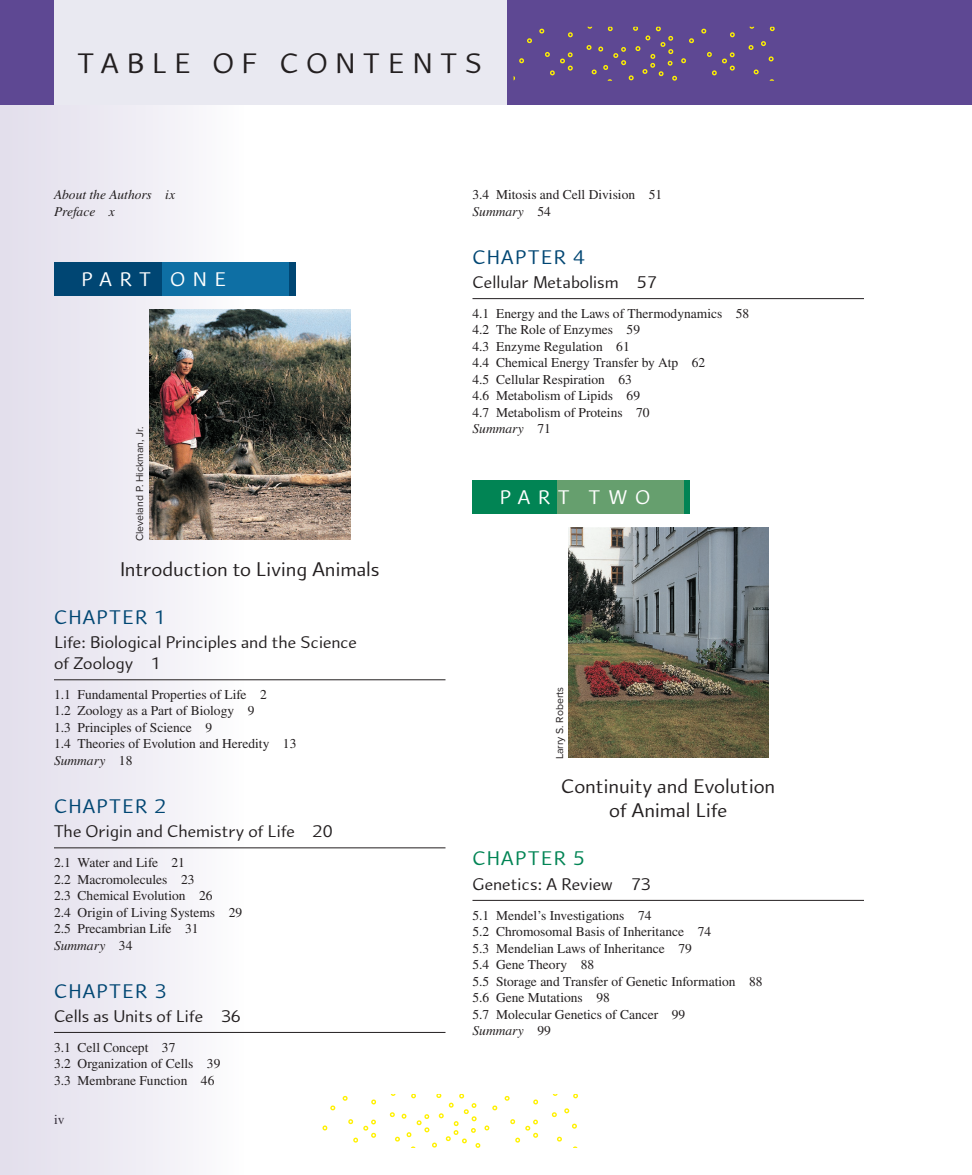
<style>
.page{position:relative;width:972px;height:1175px;background:#fff}
.page>*{position:absolute;margin:0;border:0;box-sizing:border-box;transform-origin:0 0}
.fto_tt{font:30px "Arum Sans";letter-spacing:.25em;color:#231f20}
.fto_tx_pt{font:21px/24px "Arum Sans";color:#231f20;text-align:center}
.fto_tx_cn{font:21px "Arum Sans";letter-spacing:.05em;color:#004673}
.fto_tx_pn{font:21px "Arum Sans";letter-spacing:.34em;color:#fff}
.fto_tx_cn2{font:21px "Arum Sans";letter-spacing:.05em;color:#018454}
.fto_tx_ct{font:18px/21px "Arum Sans";color:#231f20}
.fto_tx_ahead{font:13.5px "STIX Math Jax Main";color:#231f20}
.fto_tx_ahead-2{font:italic 13.5px "STIX Math Jax Main";color:#231f20}
.fbt_tx_fm{font:italic 13.5px "STIX Math Jax Main";color:#231f20}
.fto_tx_fm{font:italic 13.5px "STIX Math Jax Main";color:#231f20}
.df{font:13.5px "STIX Math Jax Main";color:#231f20}
.bch_fgcr{font:10.5px "Proxima Nova";color:#231f20}
.s1{font-style:normal}
</style>
<div class="page">
<div style="left:472px;top:480px;width:218px;height:33px;background:#018454"></div>
<div style="left:557px;top:480px;width:127px;height:33px;background:#669f6e"></div>
<div style="left:0;top:0;width:244px;height:1174px;background:linear-gradient(to right,#e1ddeb,#fcfbfd)"></div>
<div style="left:54px;top:262px;width:241px;height:34px;background:#004673"></div>
<div style="left:162px;top:262px;width:127px;height:34px;background:#0e6fa4"></div>
<hr style="left:54px;top:679px;width:392px;height:1px;background:#231f20">
<hr style="left:54px;top:847px;width:392px;height:1px;background:#231f20">
<hr style="left:54px;top:1032px;width:392px;height:1px;background:#231f20">
<img style="left:149px;top:309px;width:201px;height:231px">
<hr style="left:472px;top:298px;width:392px;height:1px;background:#231f20">
<hr style="left:472px;top:900px;width:392px;height:1px;background:#231f20">
<img style="left:568px;top:527px;width:200px;height:230px">
<div style="left:0;top:0;width:972px;height:105px;background:#5e4893"></div>
<div style="left:54px;top:0;width:453px;height:105px;background:#e9e9f1"></div>
<svg style="left:545px;top:52px;width:28px;height:23px"></svg>
<svg style="left:568px;top:32px;width:5px;height:5px"></svg>
<svg style="left:519px;top:58px;width:5px;height:5px"></svg>
<svg style="left:527px;top:38px;width:5px;height:5px"></svg>
<svg style="left:539px;top:29px;width:5px;height:5px"></svg>
<svg style="left:707px;top:52px;width:28px;height:23px"></svg>
<svg style="left:730px;top:32px;width:5px;height:5px"></svg>
<svg style="left:701px;top:29px;width:5px;height:5px"></svg>
<svg style="left:749px;top:45px;width:5px;height:5px"></svg>
<svg style="left:770px;top:27px;width:5px;height:4px"></svg>
<svg style="left:754px;top:69px;width:5px;height:5px"></svg>
<svg style="left:761px;top:41px;width:5px;height:5px"></svg>
<svg style="left:769px;top:56px;width:5px;height:5px"></svg>
<svg style="left:587px;top:27px;width:107px;height:54px"></svg>
<svg style="left:348px;top:1119px;width:28px;height:23px"></svg>
<svg style="left:371px;top:1099px;width:5px;height:5px"></svg>
<svg style="left:322px;top:1125px;width:5px;height:5px"></svg>
<svg style="left:330px;top:1105px;width:5px;height:5px"></svg>
<svg style="left:343px;top:1095px;width:5px;height:5px"></svg>
<svg style="left:510px;top:1119px;width:28px;height:23px"></svg>
<svg style="left:533px;top:1099px;width:5px;height:5px"></svg>
<svg style="left:505px;top:1095px;width:5px;height:5px"></svg>
<svg style="left:552px;top:1112px;width:5px;height:5px"></svg>
<svg style="left:573px;top:1094px;width:5px;height:4px"></svg>
<svg style="left:557px;top:1136px;width:5px;height:5px"></svg>
<svg style="left:564px;top:1108px;width:5px;height:5px"></svg>
<svg style="left:572px;top:1123px;width:5px;height:5px"></svg>
<svg style="left:390px;top:1094px;width:107px;height:53px"></svg>
<p class="fto_tt" style="left:78px;top:46px;width:406px">TABLE OF CONTENTS</p>
<p class="fbt_tx_fm" style="left:54px;top:188px;width:123px">About the Authors ix</p>
<p class="fto_tx_fm" style="left:54px;top:205px;width:62px">Preface x</p>
<p class="fto_tx_pn" style="left:81px;top:267px;width:147px">PART ONE</p>
<p class="bch_fgcr" style="left:134px;top:541px;width:116px;rotate:-90deg">Cleveland P. Hickman, Jr.</p>
<p class="fto_tx_pt" style="left:120px;top:557px;width:261px">Introduction to Living Animals</p>
<p class="fto_tx_cn" style="left:54px;top:605px;width:114px">CHAPTER 1</p>
<p class="fto_tx_ct" style="left:54px;top:632px;width:304px">Life: Biological Principles and the Science of Zoology 1</p>
<p class="fto_tx_ahead" style="left:54px;top:685px;width:214px">1.1 Fundamental Properties of Life 2</p>
<p class="fto_tx_ahead" style="left:54px;top:702px;width:202px">1.2 Zoology as a Part of Biology 9</p>
<p class="fto_tx_ahead" style="left:54px;top:718px;width:160px">1.3 Principles of Science 9</p>
<p class="fto_tx_ahead" style="left:54px;top:735px;width:244px">1.4 Theories of Evolution and Heredity 13</p>
<p class="fto_tx_ahead-2" style="left:54px;top:754px;width:80px">Summary <span class="s1">18</span></p>
<p class="fto_tx_cn" style="left:54px;top:794px;width:114px">CHAPTER 2</p>
<p class="fto_tx_ct" style="left:54px;top:821px;width:280px">The Origin and Chemistry of Life 20</p>
<p class="fto_tx_ahead" style="left:54px;top:853px;width:133px">2.1 Water and Life 21</p>
<p class="fto_tx_ahead" style="left:54px;top:870px;width:142px">2.2 Macromolecules 23</p>
<p class="fto_tx_ahead" style="left:54px;top:886px;width:160px">2.3 Chemical Evolution 26</p>
<p class="fto_tx_ahead" style="left:54px;top:903px;width:190px">2.4 Origin of Living Systems 29</p>
<p class="fto_tx_ahead" style="left:54px;top:919px;width:146px">2.5 Precambrian Life 31</p>
<p class="fto_tx_ahead-2" style="left:54px;top:938px;width:80px">Summary <span class="s1">34</span></p>
<p class="fto_tx_cn" style="left:54px;top:978px;width:114px">CHAPTER 3</p>
<p class="fto_tx_ct" style="left:54px;top:1005px;width:188px">Cells as Units of Life 36</p>
<p class="fto_tx_ahead" style="left:54px;top:1038px;width:123px">3.1 Cell Concept 37</p>
<p class="fto_tx_ahead" style="left:54px;top:1054px;width:168px">3.2 Organization of Cells 39</p>
<p class="fto_tx_ahead" style="left:54px;top:1071px;width:162px">3.3 Membrane Function 46</p>
<p class="df" style="left:54px;top:1110px;width:12px">iv</p>
<p class="fto_tx_ahead" style="left:472px;top:186px;width:191px">3.4 Mitosis and Cell Division 51</p>
<p class="fto_tx_ahead-2" style="left:472px;top:205px;width:80px">Summary <span class="s1">54</span></p>
<p class="fto_tx_cn" style="left:472px;top:245px;width:114px">CHAPTER 4</p>
<p class="fto_tx_ct" style="left:472px;top:272px;width:186px">Cellular Metabolism 57</p>
<p class="fto_tx_ahead" style="left:472px;top:304px;width:278px">4.1 Energy and the Laws of Thermodynamics 58</p>
<p class="fto_tx_ahead" style="left:472px;top:321px;width:169px">4.2 The Role of Enzymes 59</p>
<p class="fto_tx_ahead" style="left:472px;top:337px;width:159px">4.3 Enzyme Regulation 61</p>
<p class="fto_tx_ahead" style="left:472px;top:354px;width:234px">4.4 Chemical Energy Transfer by Atp 62</p>
<p class="fto_tx_ahead" style="left:472px;top:370px;width:161px">4.5 Cellular Respiration 63</p>
<p class="fto_tx_ahead" style="left:472px;top:387px;width:169px">4.6 Metabolism of Lipids 69</p>
<p class="fto_tx_ahead" style="left:472px;top:403px;width:179px">4.7 Metabolism of Proteins 70</p>
<p class="fto_tx_ahead-2" style="left:472px;top:422px;width:80px">Summary <span class="s1">71</span></p>
<p class="fto_tx_pn" style="left:500px;top:485px;width:152px">PART TWO</p>
<p class="bch_fgcr" style="left:554px;top:759px;width:74px;rotate:-90deg">Larry S. Roberts</p>
<p class="fto_tx_pt" style="left:561px;top:775px;width:215px">Continuity and Evolution of Animal Life</p>
<p class="fto_tx_cn2" style="left:472px;top:846px;width:114px">CHAPTER 5</p>
<p class="fto_tx_ct" style="left:472px;top:873px;width:180px">Genetics: A Review 73</p>
<p class="fto_tx_ahead" style="left:472px;top:906px;width:181px">5.1 Mendel’s Investigations 74</p>
<p class="fto_tx_ahead" style="left:472px;top:922px;width:240px">5.2 Chromosomal Basis of Inheritance 74</p>
<p class="fto_tx_ahead" style="left:472px;top:939px;width:221px">5.3 Mendelian Laws of Inheritance 79</p>
<p class="fto_tx_ahead" style="left:472px;top:955px;width:123px">5.4 Gene Theory 88</p>
<p class="fto_tx_ahead" style="left:472px;top:972px;width:292px">5.5 Storage and Transfer of Genetic Information 88</p>
<p class="fto_tx_ahead" style="left:472px;top:988px;width:139px">5.6 Gene Mutations 98</p>
<p class="fto_tx_ahead" style="left:472px;top:1005px;width:214px">5.7 Molecular Genetics of Cancer 99</p>
<p class="fto_tx_ahead-2" style="left:472px;top:1024px;width:80px">Summary <span class="s1">99</span></p>
</div>
